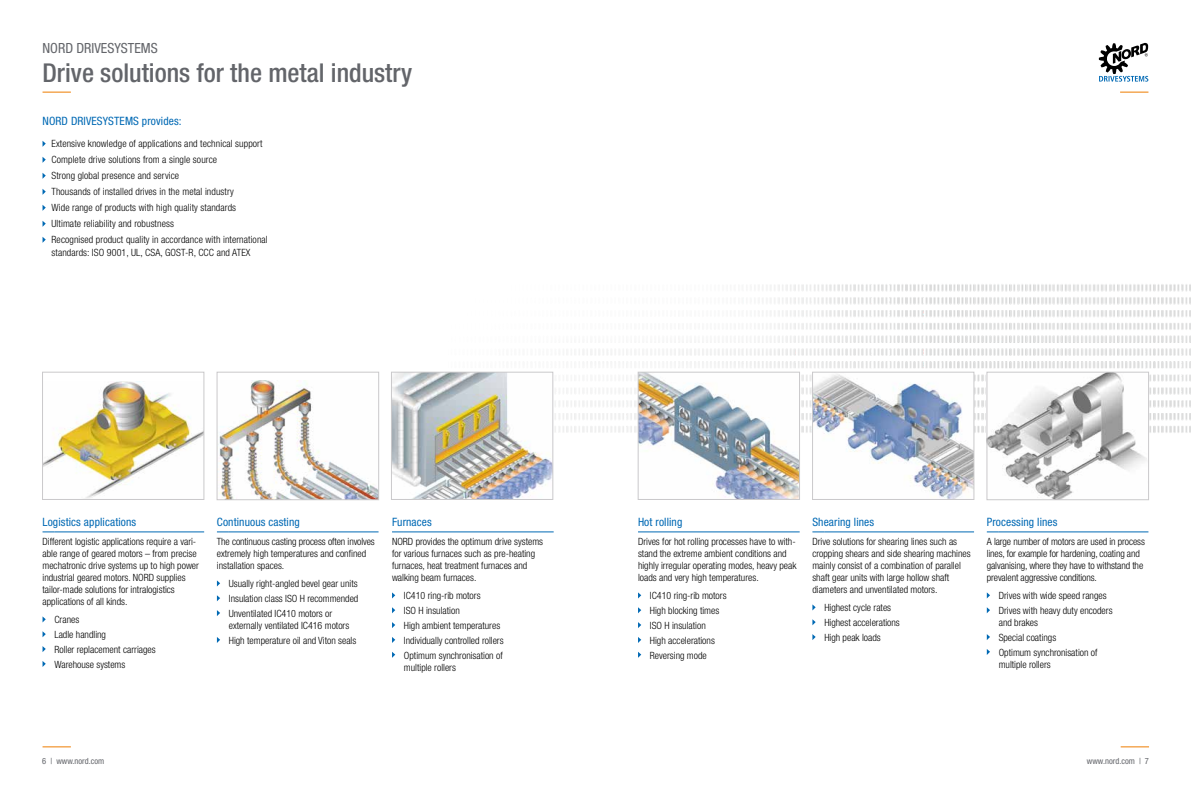
<style>
.page{position:relative;width:1191px;height:792px;background:#fff}
.page>*{position:absolute;margin:0;border:0;box-sizing:border-box;transform-origin:0 0}
.t1{font:500 condensed 26px "Helvetica Neue LT Std";color:#63656a}
.t2{font:condensed 14px "Helvetica Neue LT Std";color:#63656a}
.t3{font:condensed 11.5px "Helvetica Neue LT Std";letter-spacing:.01em;color:#0069b4}
.t4{font:300 condensed 10px/12px "Helvetica Neue LT Std";color:#000}
.t5{font:condensed 8.5px "Helvetica Neue LT Std";color:#63656a}
</style>
<div class="page">
<svg style="left:43px;top:746px;width:28px;height:1px"></svg>
<svg style="left:43px;top:92px;width:28px;height:1px"></svg>
<svg style="left:1120px;top:92px;width:28px;height:1px"></svg>
<svg style="left:1098px;top:43px;width:50px;height:39px"></svg>
<svg style="left:1120px;top:746px;width:29px;height:1px"></svg>
<img style="left:449px;top:284px;width:742px;height:151px">
<img style="left:219px;top:381px;width:158px;height:117px">
<div style="left:217px;top:372px;width:162px;height:128px;border:1px solid #cac9cb"></div>
<img style="left:393px;top:374px;width:158px;height:124px">
<div style="left:391px;top:372px;width:162px;height:128px;border:1px solid #cac9cb"></div>
<img style="left:640px;top:374px;width:157px;height:124px">
<div style="left:638px;top:372px;width:161px;height:128px;border:1px solid #cac9cb"></div>
<img style="left:814px;top:374px;width:158px;height:124px">
<div style="left:812px;top:372px;width:162px;height:128px;border:1px solid #cac9cb"></div>
<img style="left:988px;top:374px;width:158px;height:124px">
<div style="left:986px;top:372px;width:162px;height:128px;border:1px solid #cac9cb"></div>
<img style="left:44px;top:381px;width:158px;height:117px">
<div style="left:42px;top:372px;width:162px;height:128px;border:1px solid #cac9cb"></div>
<hr style="left:54px;top:532px;width:150px;height:1px;background:#0069b4">
<svg style="left:43px;top:631px;width:3px;height:6px"></svg>
<svg style="left:43px;top:646px;width:3px;height:6px"></svg>
<svg style="left:43px;top:661px;width:3px;height:6px"></svg>
<svg style="left:217px;top:532px;width:12px;height:1px"></svg>
<hr style="left:229px;top:532px;width:149px;height:1px;background:#0069b4">
<svg style="left:217px;top:580px;width:3px;height:6px"></svg>
<svg style="left:217px;top:595px;width:3px;height:6px"></svg>
<svg style="left:217px;top:610px;width:3px;height:6px"></svg>
<svg style="left:217px;top:637px;width:3px;height:6px"></svg>
<svg style="left:392px;top:532px;width:12px;height:1px"></svg>
<hr style="left:404px;top:532px;width:149px;height:1px;background:#0069b4">
<svg style="left:392px;top:592px;width:3px;height:6px"></svg>
<svg style="left:392px;top:607px;width:3px;height:6px"></svg>
<svg style="left:392px;top:622px;width:3px;height:6px"></svg>
<svg style="left:392px;top:637px;width:3px;height:6px"></svg>
<svg style="left:392px;top:652px;width:3px;height:6px"></svg>
<svg style="left:638px;top:532px;width:12px;height:1px"></svg>
<hr style="left:650px;top:532px;width:149px;height:1px;background:#0069b4">
<svg style="left:638px;top:592px;width:3px;height:6px"></svg>
<svg style="left:638px;top:607px;width:3px;height:6px"></svg>
<svg style="left:638px;top:622px;width:3px;height:6px"></svg>
<svg style="left:638px;top:637px;width:3px;height:6px"></svg>
<svg style="left:638px;top:652px;width:3px;height:6px"></svg>
<svg style="left:812px;top:532px;width:12px;height:1px"></svg>
<hr style="left:824px;top:532px;width:150px;height:1px;background:#0069b4">
<svg style="left:812px;top:604px;width:3px;height:6px"></svg>
<svg style="left:812px;top:619px;width:3px;height:6px"></svg>
<svg style="left:812px;top:634px;width:3px;height:6px"></svg>
<svg style="left:986px;top:532px;width:12px;height:1px"></svg>
<hr style="left:998px;top:532px;width:150px;height:1px;background:#0069b4">
<svg style="left:986px;top:592px;width:4px;height:6px"></svg>
<svg style="left:986px;top:607px;width:4px;height:6px"></svg>
<svg style="left:986px;top:634px;width:4px;height:6px"></svg>
<svg style="left:986px;top:649px;width:4px;height:6px"></svg>
<svg style="left:43px;top:141px;width:3px;height:6px"></svg>
<svg style="left:43px;top:157px;width:3px;height:6px"></svg>
<svg style="left:43px;top:173px;width:3px;height:6px"></svg>
<svg style="left:43px;top:189px;width:3px;height:6px"></svg>
<svg style="left:43px;top:205px;width:3px;height:6px"></svg>
<svg style="left:43px;top:221px;width:3px;height:6px"></svg>
<svg style="left:43px;top:237px;width:3px;height:6px"></svg>
<h2 class="t2" style="left:43px;top:40px;width:117px">NORD DRIVESYSTEMS</h2>
<h1 class="t1" style="left:43px;top:57px;width:371px">Drive solutions for the metal industry</h1>
<p class="t3" style="left:43px;top:114px;width:141px">NORD DRIVESYSTEMS provides:</p>
<p class="t4" style="left:52px;top:135px;width:218px;line-height:16px">Extensive knowledge of applications and technical support Complete drive solutions from a single source<br>Strong global presence and service<br>Thousands of installed drives in the metal industry<br>Wide range of products with high quality standards Ultimate reliability and robustness<br>Recognised product quality in accordance with international</p>
<p class="t4" style="left:52px;top:247px;width:200px">standards: ISO 9001, UL, CSA, GOST-R, CCC and ATEX</p>
<p class="t3" style="left:43px;top:515px;width:95px">Logistics applications</p>
<p class="t4" style="left:43px;top:535px;width:158px">Different logistic applications require a vari&shy;able range of geared motors – from precise mechatronic drive systems up to high power industrial geared motors. NORD supplies tailor-made solutions for intralogistics applications of all kinds.</p>
<p class="t4" style="left:54px;top:612px;width:103px;line-height:14.8px">Cranes<br>Ladle handling<br>Roller replacement carriages<br>Warehouse systems</p>
<p class="t3" style="left:217px;top:515px;width:84px">Continuous casting</p>
<p class="t4" style="left:217px;top:535px;width:159px">The continuous casting process often involves extremely high temperatures and confined installation spaces.</p>
<p class="t4" style="left:229px;top:576px;width:131px;line-height:14.8px;text-align:justify">Usually right-angled bevel gear units Insulation class ISO H recommended Unventilated IC410 motors or</p>
<p class="t4" style="left:229px;top:618px;width:129px;line-height:14.8px">externally ventilated IC416 motors<br>High temperature oil and Viton seals</p>
<p class="t3" style="left:392px;top:515px;width:41px">Furnaces</p>
<p class="t4" style="left:392px;top:535px;width:153px">NORD provides the optimum drive systems for various furnaces such as pre-heating furnaces, heat treatment furnaces and walking beam furnaces.</p>
<p class="t4" style="left:404px;top:588px;width:101px;line-height:14.8px">IC410 ring-rib motors<br>ISO H insulation<br>High ambient temperatures<br>Individually controlled rollers<br>Optimum synchronisation of</p>
<p class="t4" style="left:404px;top:661px;width:53px">multiple rollers</p>
<p class="t3" style="left:638px;top:515px;width:46px">Hot rolling</p>
<p class="t4" style="left:638px;top:535px;width:160px">Drives for hot rolling processes have to with&shy;stand the extreme ambient conditions and highly irregular operating modes, heavy peak loads and very high temperatures.</p>
<p class="t4" style="left:650px;top:588px;width:78px;line-height:14.8px">IC410 ring-rib motors<br>High blocking times<br>ISO H insulation<br>High accelerations<br>Reversing mode</p>
<p class="t3" style="left:812px;top:515px;width:63px">Shearing lines</p>
<p class="t4" style="left:812px;top:535px;width:160px">Drive solutions for shearing lines such as cropping shears and side shearing machines mainly consist of a combination of parallel shaft gear units with large hollow shaft diameters and unventilated motors.</p>
<p class="t4" style="left:824px;top:600px;width:77px;line-height:14.8px">Highest cycle rates<br>Highest accelerations<br>High peak loads</p>
<p class="t3" style="left:986px;top:515px;width:72px">Processing lines</p>
<p class="t4" style="left:986px;top:535px;width:160px">A large number of motors are used in process lines, for example for hardening, coating and galvanising, where they have to withstand the prevalent aggressive conditions.</p>
<p class="t4" style="left:998px;top:588px;width:115px;line-height:14.8px">Drives with wide speed ranges<br>Drives with heavy duty encoders</p>
<p class="t4" style="left:998px;top:615px;width:100px;line-height:14.8px">and brakes<br>Special coatings<br>Optimum synchronisation of</p>
<p class="t4" style="left:998px;top:658px;width:53px">multiple rollers</p>
<p class="t5" style="left:42px;top:756px;width:64px">6 | www.nord.com</p>
<p class="t5" style="left:1087px;top:756px;width:64px">www.nord.com | 7</p>
</div>
